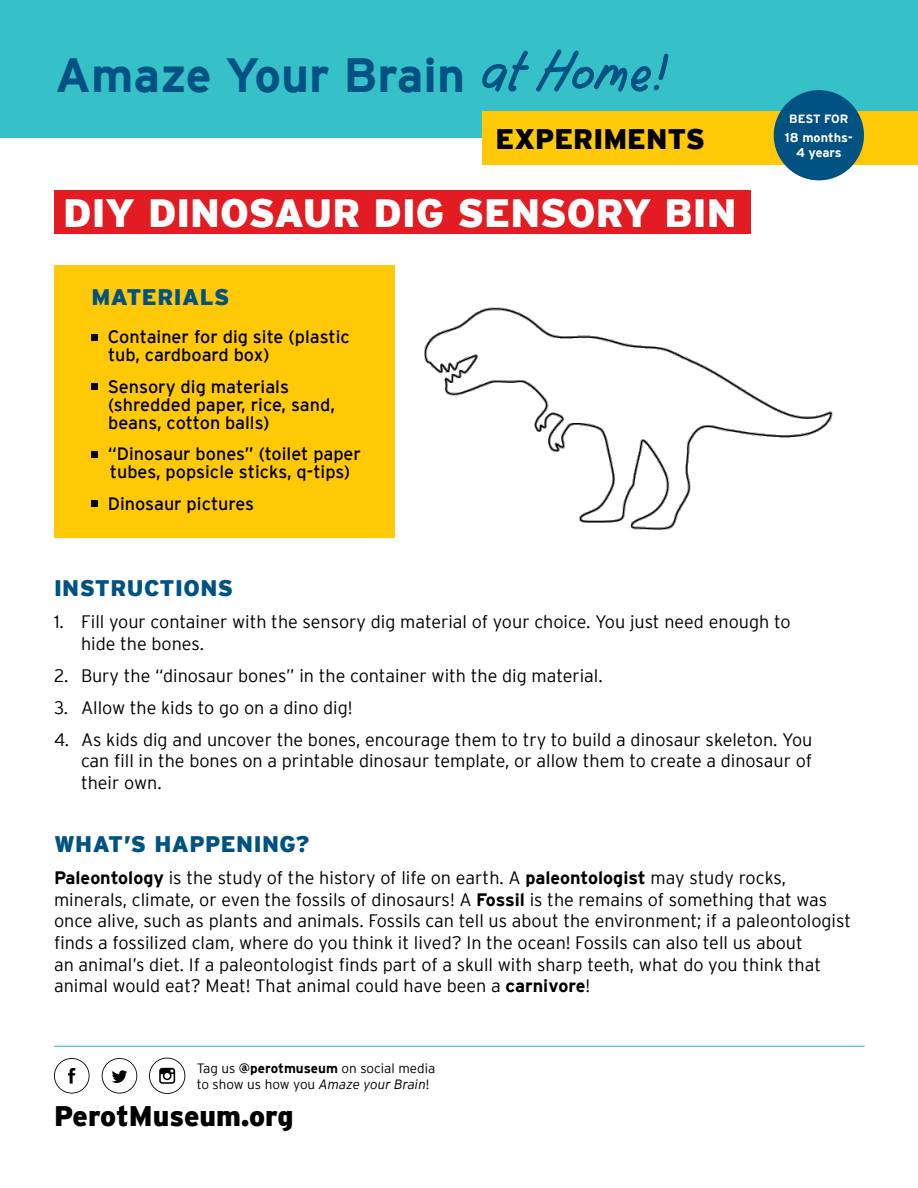
<style>
.page{position:relative;width:918px;height:1188px;background:#fff}
.page>*{position:absolute;margin:0;border:0;box-sizing:border-box;transform-origin:0 0}
.t1{font:700 48px "Interstate";color:#005282}
.t2{font:900 39.45px "Interstate";color:#fff}
.t3{font:900 28.35px "Interstate";color:#000}
.t4{font:900 22.5px "Interstate";letter-spacing:.02em;color:#005282}
.t5{font:300 18px/21.6px "Interstate";color:#000}
.t6{font:18px/18px "Interstate";color:#000}
.t7{font:300 13.5px/16.2px "Interstate";color:#000}
.t8{font:700 12.75px/15.3px "Interstate";color:#fff;text-align:center}
.t9{font:700 12px "Interstate";letter-spacing:-.015em;color:#fff}
.s1{font-weight:700}
.s2{font-style:italic}
</style>
<div class="page">
<div style="left:0;top:0;width:918px;height:138px;background:#36c0c8"></div>
<div style="left:482px;top:111px;width:436px;height:53px;background:#ffc907"></div>
<div style="left:54px;top:191px;width:697px;height:43px;background:#e31b23"></div>
<hr style="left:54px;top:1046px;width:811px;height:1px;background:#36c0c8">
<svg style="left:482px;top:50px;width:47px;height:42px"></svg>
<svg style="left:536px;top:49px;width:133px;height:43px"></svg>
<div style="left:774px;top:90px;width:90px;height:90px;background:#005282;border-radius:50%"></div>
<svg style="left:54px;top:1058px;width:36px;height:36px"></svg>
<svg style="left:102px;top:1058px;width:35px;height:36px"></svg>
<svg style="left:149px;top:1058px;width:36px;height:36px"></svg>
<div style="left:54px;top:266px;width:340px;height:272px;background:#ffc907"></div>
<svg style="left:92px;top:334px;width:6px;height:6px"></svg>
<div style="left:92px;top:383px;width:6px;height:7px;background:#000"></div>
<svg style="left:92px;top:451px;width:6px;height:6px"></svg>
<div style="left:92px;top:500px;width:6px;height:7px;background:#000"></div>
<img style="left:424px;top:308px;width:409px;height:221px">
<h1 class="t1" style="left:55px;top:48px;width:412px">Amaze Your Brain</h1>
<h3 class="t3" style="left:496px;top:123px;width:211px">EXPERIMENTS</h3>
<h2 class="t2" style="left:63px;top:190px;width:675px">DIY DINOSAUR DIG SENSORY BIN</h2>
<p class="t4" style="left:92px;top:284px;width:139px">MATERIALS</p>
<p class="t6" style="left:108px;top:328px;width:244px">Container for dig site (plastic tub, cardboard box)</p>
<p class="t6" style="left:108px;top:377px;width:229px">Sensory dig materials (shredded paper, rice, sand, beans, cotton balls)</p>
<p class="t6" style="left:108px;top:445px;width:255px">“Dinosaur bones” (toilet paper tubes, popsicle sticks, q-tips)</p>
<p class="t6" style="left:108px;top:494px;width:148px">Dinosaur pictures</p>
<p class="t9" style="left:789px;top:112px;width:61px">BEST FOR</p>
<p class="t8" style="left:785px;top:130px;width:70px">18 months-<br>4 years</p>
<p class="t4" style="left:54px;top:575px;width:181px">INSTRUCTIONS</p>
<p class="t5" style="left:81px;top:611px;width:711px;text-indent:-27px">1. Fill your container with the sensory dig material of your choice. You just need enough to hide the bones.</p>
<p class="t5" style="left:54px;top:664px;width:550px">2. Bury the “dinosaur bones” in the container with the dig material.</p>
<p class="t5" style="left:54px;top:696px;width:300px">3. Allow the kids to go on a dino dig!</p>
<p class="t5" style="left:81px;top:728px;width:733px;text-align:justify;text-indent:-27px">4. As kids dig and uncover the bones, encourage them to try to build a dinosaur skeleton. You can fill in the bones on a printable dinosaur template, or allow them to create a dinosaur of their own.</p>
<p class="t4" style="left:54px;top:831px;width:257px">WHAT’S HAPPENING?</p>
<p class="t5" style="left:54px;top:867px;width:799px"><span class="s1">Paleontology</span> is the study of the history of life on earth. A <span class="s1">paleontologist</span> may study rocks, minerals, climate, or even the fossils of dinosaurs! A <span class="s1">Fossil</span> is the remains of something that was once alive, such as plants and animals. Fossils can tell us about the environment; if a paleontologist finds a fossilized clam, where do you think it lived? In the ocean! Fossils can also tell us about<br>an animal’s diet. If a paleontologist finds part of a skull with sharp teeth, what do you think that animal would eat? Meat! That animal could have been a <span class="s1">carnivore</span>!</p>
<p class="t7" style="left:197px;top:1060px;width:240px">Tag us <span class="s1">@perotmuseum</span> on social media to show us how you <span class="s2">Amaze your Brain</span>!</p>
<h3 class="t3" style="left:54px;top:1100px;width:241px">PerotMuseum.org</h3>
</div>
